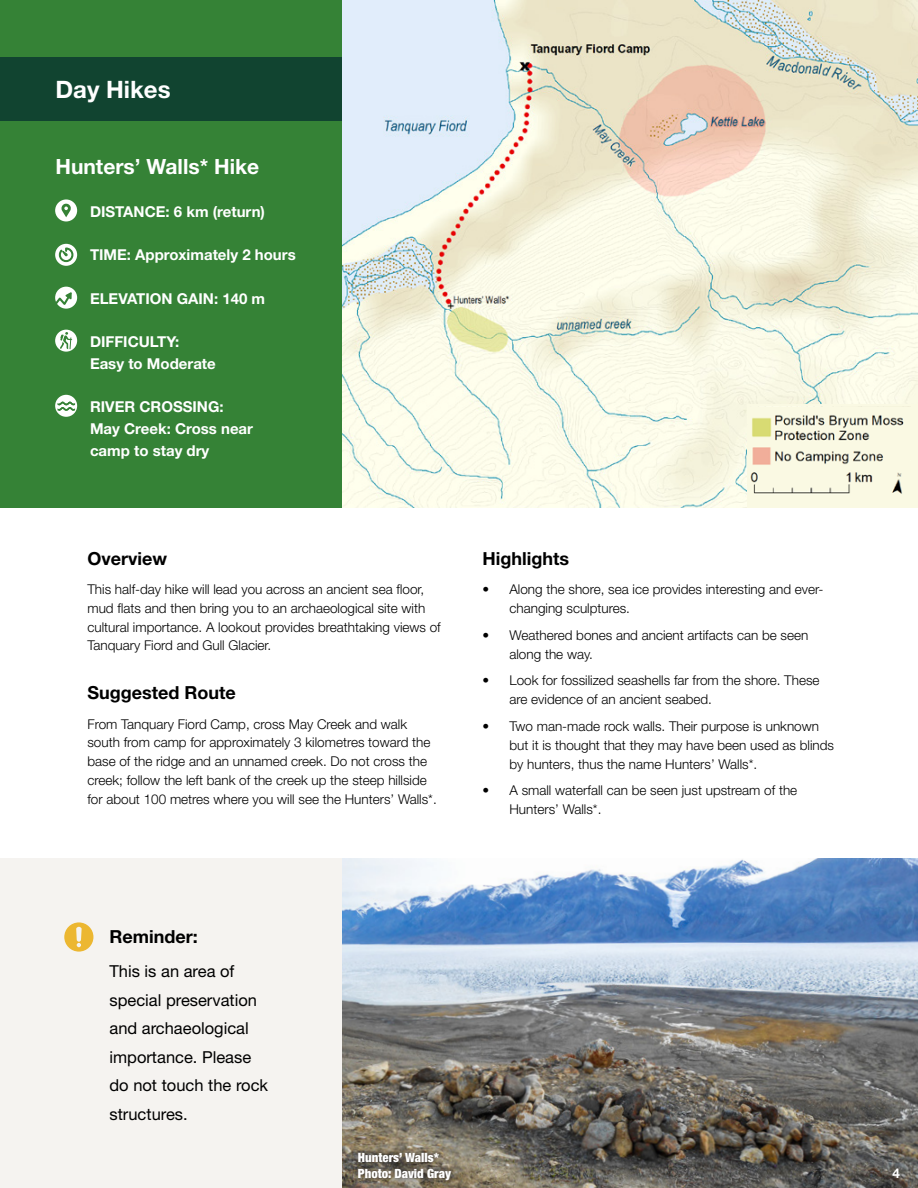
<style>
.page{position:relative;width:918px;height:1188px;background:#fff}
.page>*{position:absolute;margin:0;border:0;box-sizing:border-box;transform-origin:0 0}
._16_pt_White_Bold_Headers{font:700 24px "Helvetica Neue LT Std";color:#fff}
.Hike_Titles{font:700 21px "Helvetica Neue LT Std";color:#fff}
._12_5_pt_Blue_Bold_Headers{font:700 18px "Helvetica Neue LT Std";color:#000}
._12_5_pt_Blue_Bold_Headers-2{font:16.5px/28.5px "Helvetica Neue LT Std";color:#000}
.Hikes_-_blue_box_stats{font:700 15px/21.8px "Helvetica Neue LT Std";color:#fff}
.BP_-_big_space_after{font:300 13.5px/18.8px "Helvetica Neue LT Std";color:#000}
.t1{font:700 13.5px "Helvetica Neue LT Std";color:#fff}
.Photo_credit_-_white{font:900 condensed 12.75px "Helvetica Neue LT Std";color:#fff}
</style>
<div class="page">
<img style="left:342px;top:859px;width:576px;height:329px">
<img style="left:342px;top:0;width:576px;height:508px">
<div style="left:748px;top:404px;width:170px;height:104px;background:#faf9e3"></div>
<img style="left:747px;top:407px;width:157px;height:92px">
<div style="left:0;top:0;width:342px;height:508px;background:#358236"></div>
<div style="left:0;top:859px;width:342px;height:329px;background:#f5f3f0"></div>
<div style="left:0;top:57px;width:342px;height:64px;background:#114430"></div>
<svg style="left:64px;top:922px;width:29px;height:30px"></svg>
<div style="left:55px;top:199px;width:22px;height:22px;background:#fff;border-radius:50%"></div>
<svg style="left:61px;top:203px;width:10px;height:14px"></svg>
<svg style="left:55px;top:244px;width:22px;height:22px"></svg>
<svg style="left:59px;top:247px;width:15px;height:15px"></svg>
<div style="left:55px;top:287px;width:22px;height:22px;background:#fff;border-radius:50%"></div>
<svg style="left:55px;top:290px;width:18px;height:19px"></svg>
<svg style="left:55px;top:395px;width:22px;height:22px"></svg>
<svg style="left:58px;top:401px;width:17px;height:10px"></svg>
<div style="left:55px;top:330px;width:22px;height:22px;background:#fff;border-radius:50%"></div>
<svg style="left:60px;top:332px;width:12px;height:17px"></svg>
<svg style="left:352px;top:1146px;width:105px;height:40px;background:#6d6556"></svg>
<p class="_16_pt_White_Bold_Headers" style="left:56px;top:74px;width:117px">Day Hikes</p>
<p class="Hike_Titles" style="left:56px;top:153px;width:205px">Hunters’ Walls* Hike</p>
<p class="Hikes_-_blue_box_stats" style="left:90px;top:200px;width:177px">DISTANCE: 6 km (return)</p>
<p class="Hikes_-_blue_box_stats" style="left:90px;top:244px;width:207px">TIME: Approximately 2 hours</p>
<p class="Hikes_-_blue_box_stats" style="left:90px;top:287px;width:177px">ELEVATION GAIN: 140 m</p>
<p class="Hikes_-_blue_box_stats" style="left:90px;top:330px;width:127px">DIFFICULTY:<br>Easy to Moderate</p>
<p class="Hikes_-_blue_box_stats" style="left:90px;top:396px;width:165px">RIVER CROSSING:<br>May Creek: Cross near camp to stay dry</p>
<p class="_12_5_pt_Blue_Bold_Headers" style="left:87px;top:547px;width:81px">Overview</p>
<p class="BP_-_big_space_after" style="left:87px;top:580px;width:355px">This half-day hike will lead you across an ancient sea floor, mud flats and then bring you to an archaeological site with cultural importance. A lookout provides breathtaking views of Tanquary Fiord and Gull Glacier.</p>
<p class="_12_5_pt_Blue_Bold_Headers" style="left:87px;top:682px;width:150px">Suggested Route</p>
<p class="BP_-_big_space_after" style="left:87px;top:714px;width:351px">From Tanquary Fiord Camp, cross May Creek and walk south from camp for approximately 3 kilometres toward the base of the ridge and an unnamed creek. Do not cross the creek; follow the left bank of the creek up the steep hillside for about 100 metres where you will see the Hunters’ Walls*.</p>
<p class="_12_5_pt_Blue_Bold_Headers" style="left:482px;top:547px;width:88px">Highlights</p>
<p class="BP_-_big_space_after" style="left:509px;top:580px;width:316px;text-indent:-27px">• Along the shore, sea ice provides interesting and ever&shy;changing sculptures.</p>
<p class="BP_-_big_space_after" style="left:509px;top:625px;width:300px;text-indent:-27px">• Weathered bones and ancient artifacts can be seen along the way.</p>
<p class="BP_-_big_space_after" style="left:509px;top:671px;width:312px;text-indent:-27px">• Look for fossilized seashells far from the shore. These are evidence of an ancient seabed.</p>
<p class="BP_-_big_space_after" style="left:509px;top:717px;width:326px;text-indent:-27px">• Two man-made rock walls. Their purpose is unknown but it is thought that they may have been used as blinds by hunters, thus the name Hunters’ Walls*.</p>
<p class="BP_-_big_space_after" style="left:509px;top:781px;width:289px;text-indent:-27px">• A small waterfall can be seen just upstream of the<br>Hunters’ Walls*.</p>
<p class="_12_5_pt_Blue_Bold_Headers" style="left:110px;top:926px;width:90px">Reminder:</p>
<p class="_12_5_pt_Blue_Bold_Headers-2" style="left:110px;top:957px;width:160px">This is an area of special preservation and archaeological importance. Please do not touch the rock structures.</p>
<p class="Photo_credit_-_white" style="left:358px;top:1149px;width:83px">Hunters’ Walls*</p>
<p class="Photo_credit_-_white" style="left:358px;top:1165px;width:95px">Photo: David Gray</p>
<p class="t1" style="left:892px;top:1164px;width:9px">4</p>
</div>
